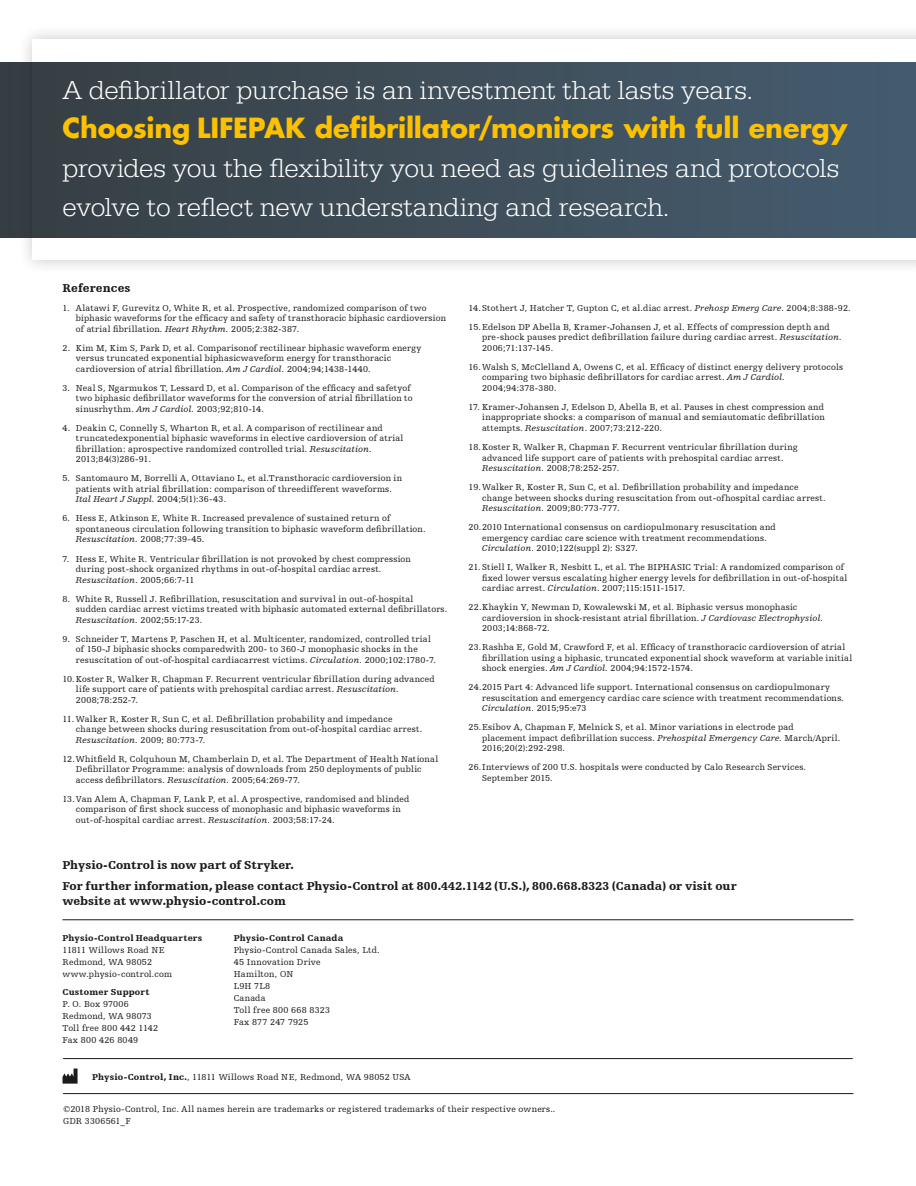
<style>
.page{position:relative;width:916px;height:1186px;background:#fff}
.page>*{position:absolute;margin:0;border:0;box-sizing:border-box;transform-origin:0 0}
.t1{font:300 27px/39px "URW Egyptienne TOT";letter-spacing:-.005em;color:#fff}
.t2{font:700 27px "Futura For Stryker";letter-spacing:-.005em;color:#fcc100}
.t3{font:900 12px/21px "Humanist Slabserif 712 BT";color:#1c1b1a}
.t4{font:9px/10.5px "Humanist Slabserif 712 BT";letter-spacing:.025em;color:#1c1b1a}
.t5{font:900 9px "Humanist Slabserif 712 BT";letter-spacing:.02em;color:#1c1b1a}
.s1{font-style:italic}
.s2{font-weight:900}
</style>
<div class="page">
<hr style="left:62px;top:919px;width:791px;height:1px;background:#1c1b1a">
<hr style="left:63px;top:1058px;width:789px;height:1px;background:#1c1b1a">
<hr style="left:63px;top:1093px;width:790px;height:1px;background:#1c1b1a">
<svg style="left:62px;top:1068px;width:15px;height:15px"></svg>
<div style="left:18px;top:24px;width:897px;height:251px;background:#1c1b1a;opacity:.25"></div>
<svg style="left:33px;top:39px;width:882px;height:221px"></svg>
<h1 class="t1" style="left:62px;top:71px;width:691px">A defibrillator purchase is an investment that lasts years.</h1>
<h1 class="t2" style="left:62px;top:110px;width:786px">Choosing LIFEPAK defibrillator/monitors with full energy</h1>
<h1 class="t1" style="left:62px;top:149px;width:778px">provides you the flexibility you need as guidelines and protocols evolve to reflect new understanding and research.</h1>
<h2 class="t3" style="left:62px;top:277px;width:70px">References</h2>
<p class="t4" style="left:76px;top:302px;width:371px;text-indent:-14px">1. Alatawi F, Gurevitz O, White R, et al. Prospective, randomized comparison of two biphasic waveforms for the efficacy and safety of transthoracic biphasic cardioversion of atrial fibrillation. <span class="s1">Heart Rhythm.</span> 2005;2:382-387.</p>
<p class="t4" style="left:76px;top:342px;width:347px;text-indent:-14px">2. Kim M, Kim S, Park D, et al. Comparisonof rectilinear biphasic waveform energy versus truncated exponential biphasicwaveform energy for transthoracic cardioversion of atrial fibrillation. <span class="s1">Am J Cardiol.</span> 2004;94;1438-1440.</p>
<p class="t4" style="left:76px;top:382px;width:338px;text-indent:-14px">3. Neal S, Ngarmukos T, Lessard D, et al. Comparison of the efficacy and safetyof two biphasic defibrillator waveforms for the conversion of atrial fibrillation to sinusrhythm. <span class="s1">Am J Cardiol.</span> 2003;92;810-14.</p>
<p class="t4" style="left:76px;top:422px;width:329px;text-indent:-14px">4. Deakin C, Connelly S, Wharton R, et al. A comparison of rectilinear and truncatedexponential biphasic waveforms in elective cardioversion of atrial fibrillation: aprospective randomized controlled trial. <span class="s1">Resuscitation.<br></span>2013;84(3)286-91.</p>
<p class="t4" style="left:76px;top:473px;width:328px;text-indent:-14px">5. Santomauro M, Borrelli A, Ottaviano L, et al.Transthoracic cardioversion in patients with atrial fibrillation: comparison of threedifferent waveforms.<br><span class="s1">Ital Heart J Suppl.</span> 2004;5(1):36-43.</p>
<p class="t4" style="left:76px;top:513px;width:351px;text-indent:-14px">6. Hess E, Atkinson E, White R. Increased prevalence of sustained return of spontaneous circulation following transition to biphasic waveform defibrillation.<br><span class="s1">Resuscitation.</span> 2008;77:39-45.</p>
<p class="t4" style="left:76px;top:553px;width:336px;text-indent:-14px">7. Hess E, White R. Ventricular fibrillation is not provoked by chest compression during post-shock organized rhythms in out-of-hospital cardiac arrest.<br><span class="s1">Resuscitation</span>. 2005;66:7-11</p>
<p class="t4" style="left:76px;top:593px;width:373px;text-indent:-14px">8. White R, Russell J. Refibrillation, resuscitation and survival in out-of-hospital<br>sudden cardiac arrest victims treated with biphasic automated external defibrillators.<br><span class="s1">Resuscitation.</span> 2002;55:17-23.</p>
<p class="t4" style="left:76px;top:633px;width:361px;text-indent:-14px">9. Schneider T, Martens P, Paschen H, et al. Multicenter, randomized, controlled trial of 150-J biphasic shocks comparedwith 200- to 360-J monophasic shocks in the resuscitation of out-of-hospital cardiacarrest victims. <span class="s1">Circulation.</span> 2000;102:1780-7.</p>
<p class="t4" style="left:76px;top:673px;width:360px;text-indent:-14px">10.Koster R, Walker R, Chapman F. Recurrent ventricular fibrillation during advanced life support care of patients with prehospital cardiac arrest. <span class="s1">Resuscitation.<br></span>2008;78:252-7.</p>
<p class="t4" style="left:76px;top:713px;width:347px;text-indent:-14px">11. Walker R, Koster R, Sun C, et al. Defibrillation probability and impedance change between shocks during resuscitation from out-of-hospital cardiac arrest.<br><span class="s1">Resuscitation.</span> 2009; 80:773-7.</p>
<p class="t4" style="left:76px;top:753px;width:363px;text-indent:-14px">12.Whitfield R, Colquhoun M, Chamberlain D, et al. The Department of Health National<br>Defibrillator Programme: analysis of downloads from 250 deployments of public access defibrillators. <span class="s1">Resuscitation.</span> 2005;64:269-77.</p>
<p class="t4" style="left:76px;top:793px;width:335px;text-indent:-14px">13.Van Alem A, Chapman F, Lank P, et al. A prospective, randomised and blinded comparison of first shock success of monophasic and biphasic waveforms in out-of-hospital cardiac arrest. <span class="s1">Resuscitation.</span> 2003;58:17-24.</p>
<p class="t4" style="left:468px;top:298px;width:383px;line-height:19px">14.Stothert J, Hatcher T, Gupton C, et al.diac arrest. <span class="s1">Prehosp Emerg Care</span>. 2004;8:388-92.<br>15.Edelson DP Abella B, Kramer-Johansen J, et al. Effects of compression depth and</p>
<p class="t4" style="left:482px;top:332px;width:361px">pre-shock pauses predict defibrillation failure during cardiac arrest. <span class="s1">Resuscitation.<br></span>2006;71:137-145.</p>
<p class="t4" style="left:482px;top:361px;width:362px;text-indent:-14px">16.Walsh S, McClelland A, Owens C, et al. Efficacy of distinct energy delivery protocols comparing two biphasic defibrillators for cardiac arrest. <span class="s1">Am J Cardiol.<br></span>2004;94:378-380.</p>
<p class="t4" style="left:482px;top:401px;width:344px;text-align:justify;text-indent:-14px">17. Kramer-Johansen J, Edelson D, Abella B, et al. Pauses in chest compression and inappropriate shocks: a comparison of manual and semiautomatic defibrillation attempts. <span class="s1">Resuscitation</span>. 2007;73:212-220.</p>
<p class="t4" style="left:482px;top:441px;width:317px;text-indent:-14px">18.Koster R, Walker R, Chapman F. Recurrent ventricular fibrillation during advanced life support care of patients with prehospital cardiac arrest.<br><span class="s1">Resuscitation.</span> 2008;78:252-257.</p>
<p class="t4" style="left:482px;top:481px;width:345px;text-indent:-14px">19.Walker R, Koster R, Sun C, et al. Defibrillation probability and impedance change between shocks during resuscitation from out-ofhospital cardiac arrest.<br><span class="s1">Resuscitation.</span> 2009;80:773-777.</p>
<p class="t4" style="left:482px;top:521px;width:295px;text-indent:-14px">20.2010 International consensus on cardiopulmonary resuscitation and emergency cardiac care science with treatment recommendations.<br><span class="s1">Circulation.</span> 2010;122(suppl 2): S327.</p>
<p class="t4" style="left:482px;top:561px;width:366px;text-indent:-14px">21. Stiell I, Walker R, Nesbitt L, et al. The BIPHASIC Trial: A randomized comparison of fixed lower versus escalating higher energy levels for defibrillation in out-of-hospital cardiac arrest. <span class="s1">Circulation</span>. 2007;115:1511-1517.</p>
<p class="t4" style="left:482px;top:601px;width:342px;text-indent:-14px">22.Khaykin Y, Newman D, Kowalewski M, et al. Biphasic versus monophasic cardioversion in shock-resistant atrial fibrillation. <span class="s1">J Cardiovasc Electrophysiol.<br></span>2003;14:868-72.</p>
<p class="t4" style="left:482px;top:641px;width:371px;text-indent:-14px">23.Rashba E, Gold M, Crawford F, et al. Efficacy of transthoracic cardioversion of atrial fibrillation using a biphasic, truncated exponential shock waveform at variable initial shock energies. <span class="s1">Am J Cardiol.</span> 2004;94:1572-1574.</p>
<p class="t4" style="left:482px;top:681px;width:363px;text-indent:-14px">24.2015 Part 4: Advanced life support. International consensus on cardiopulmonary resuscitation and emergency cardiac care science with treatment recommendations.<br><span class="s1">Circulation.</span> 2015;95:e73</p>
<p class="t4" style="left:482px;top:721px;width:359px;text-indent:-14px">25.Esibov A, Chapman F, Melnick S, et al. Minor variations in electrode pad<br>placement impact defibrillation success. <span class="s1">Prehospital Emergency Care.</span> March/April.<br>2016;20(2):292-298.</p>
<p class="t4" style="left:482px;top:761px;width:325px;text-indent:-14px">26.Interviews of 200 U.S. hospitals were conducted by Calo Research Services.<br>September 2015.</p>
<h2 class="t3" style="left:62px;top:854px;width:675px">Physio-Control is now part of Stryker.<br>For further information, please contact Physio-Control at 800.442.1142 (U.S.), 800.668.8323 (Canada) or visit our</h2>
<h2 class="t3" style="left:62px;top:890px;width:225px">website at www.physio-control.com</h2>
<p class="t5" style="left:62px;top:932px;width:141px">Physio-Control Headquarters</p>
<p class="t4" style="left:62px;top:943px;width:111px;line-height:12px">11811 Willows Road NE<br>Redmond, WA 98052 www.physio-control.com</p>
<p class="t5" style="left:62px;top:986px;width:88px">Customer Support</p>
<p class="t4" style="left:62px;top:997px;width:97px;line-height:12px">P. O. Box 97006<br>Redmond, WA 98073<br>Toll free 800 442 1142<br>Fax 800 426 8049</p>
<p class="t5" style="left:234px;top:932px;width:111px">Physio-Control Canada</p>
<p class="t4" style="left:234px;top:943px;width:147px;line-height:12px">Physio-Control Canada Sales, Ltd.<br>45 Innovation Drive<br>Hamilton, ON<br>L9H 7L8<br>Canada<br>Toll free 800 668 8323<br>Fax 877 247 7925</p>
<p class="t4" style="left:92px;top:1071px;width:320px"><span class="s2">Physio-Control, Inc.</span>, 11811 Willows Road NE, Redmond, WA 98052 USA</p>
<p class="t4" style="left:63px;top:1102px;width:494px;line-height:12px">©2018 Physio-Control, Inc. All names herein are trademarks or registered trademarks of their respective owners..<br>GDR 3306561_F</p>
</div>
